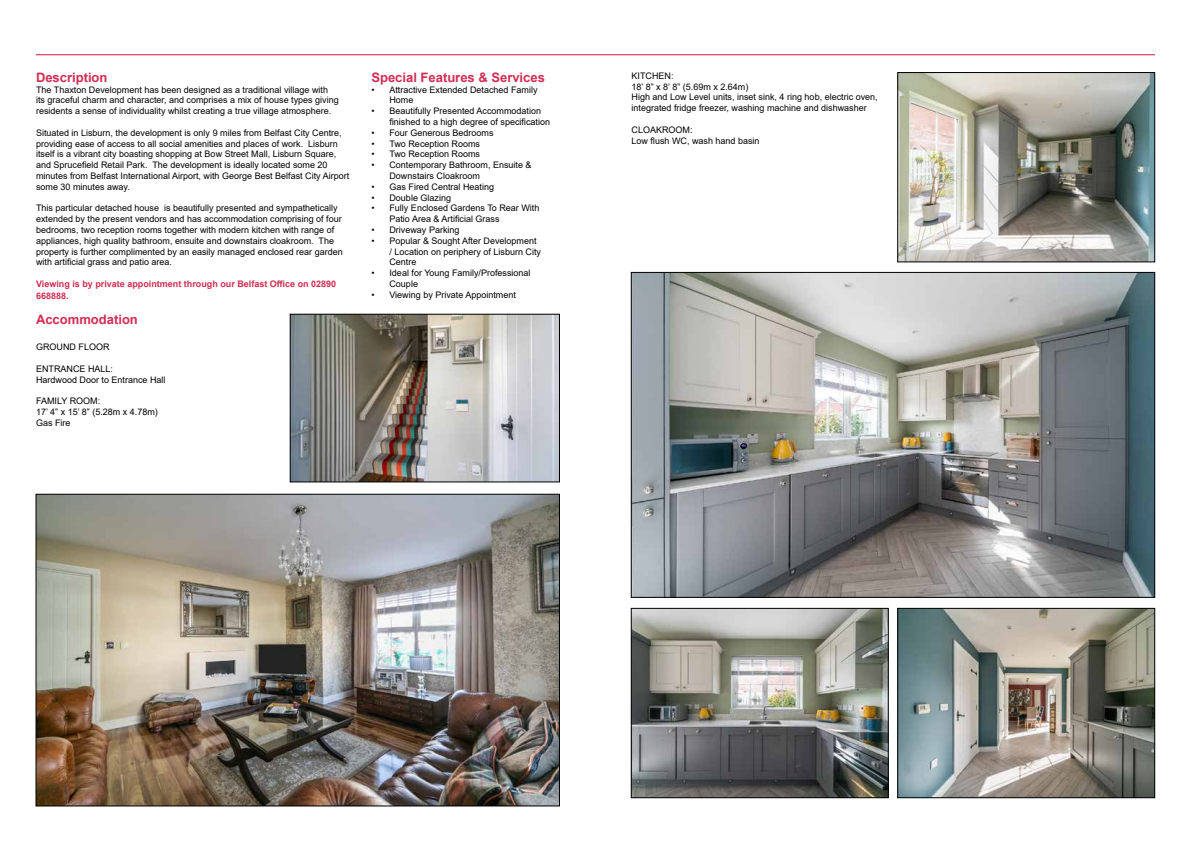
<style>
.page{position:relative;width:1191px;height:842px;background:#fff}
.page>*{position:absolute;margin:0;border:0;box-sizing:border-box;transform-origin:0 0}
.t1{font:700 13px "Arial";color:#d22d52}
.t2{font:9px/10.8px "Arial";color:#000}
.t3{font:700 9px/12px "Arial";color:#d22d52}
</style>
<div class="page">
<hr style="left:36px;top:54px;width:1119px;height:1px;background:#cd163f">
<img style="left:292px;top:316px;width:266px;height:164px">
<div style="left:290px;top:314px;width:270px;height:168px;border:1px solid #000"></div>
<img style="left:38px;top:496px;width:520px;height:308px">
<div style="left:36px;top:494px;width:524px;height:312px;border:1px solid #000"></div>
<img style="left:633px;top:274px;width:520px;height:322px">
<img style="left:633px;top:610px;width:253px;height:186px">
<div style="left:631px;top:608px;width:257px;height:190px;border:1px solid #000"></div>
<img style="left:899px;top:610px;width:254px;height:186px">
<div style="left:897px;top:608px;width:258px;height:190px;border:1px solid #000"></div>
<img style="left:899px;top:74px;width:254px;height:186px">
<div style="left:897px;top:72px;width:258px;height:190px;border:1px solid #000"></div>
<h1 class="t1" style="left:36px;top:68px;width:73px">Description</h1>
<p class="t2" style="left:36px;top:84px;width:304px">The Thaxton Development has been designed as a traditional village with its graceful charm and character, and comprises a mix of house types giving residents a sense of individuality whilst creating a true village atmosphere.</p>
<p class="t2" style="left:36px;top:127px;width:315px">Situated in Lisburn, the development is only 9 miles from Belfast City Centre, providing ease of access to all social amenities and places of work. Lisburn itself is a vibrant city boasting shopping at Bow Street Mall, Lisburn Square, and Sprucefield Retail Park. The development is ideally located some 20 minutes from Belfast International Airport, with George Best Belfast City Airport some 30 minutes away.</p>
<p class="t2" style="left:36px;top:203px;width:308px">This particular detached house is beautifully presented and sympathetically extended by the present vendors and has accommodation comprising of four bedrooms, two reception rooms together with modern kitchen with range of appliances, high quality bathroom, ensuite and downstairs cloakroom. The property is further complimented by an easily managed enclosed rear garden with artificial grass and patio area.</p>
<p class="t3" style="left:36px;top:278px;width:302px">Viewing is by private appointment through our Belfast Office on 02890<br>668888.</p>
<h1 class="t1" style="left:36px;top:310px;width:103px">Accommodation</h1>
<p class="t2" style="left:36px;top:342px;width:75px">GROUND FLOOR</p>
<p class="t2" style="left:36px;top:363px;width:131px">ENTRANCE HALL:<br>Hardwood Door to Entrance Hall</p>
<p class="t2" style="left:36px;top:396px;width:123px">FAMILY ROOM:<br>17’ 4” x 15’ 8” (5.28m x 4.78m)<br>Gas Fire</p>
<h1 class="t1" style="left:371px;top:68px;width:175px">Special Features &amp; Services</h1>
<p class="t2" style="left:389px;top:84px;width:150px;text-indent:-18px">• Attractive Extended Detached Family<br>Home</p>
<p class="t2" style="left:389px;top:106px;width:162px;text-indent:-18px">• Beautifully Presented Accommodation finished to a high degree of specification</p>
<p class="t2" style="left:371px;top:127px;width:124px">• Four Generous Bedrooms</p>
<p class="t2" style="left:371px;top:138px;width:110px">• Two Reception Rooms</p>
<p class="t2" style="left:371px;top:149px;width:110px">• Two Reception Rooms</p>
<p class="t2" style="left:389px;top:160px;width:144px;text-indent:-18px">• Contemporary Bathroom, Ensuite &amp;<br>Downstairs Cloakroom</p>
<p class="t2" style="left:371px;top:181px;width:124px">• Gas Fired Central Heating</p>
<p class="t2" style="left:371px;top:192px;width:81px">• Double Glazing</p>
<p class="t2" style="left:389px;top:203px;width:151px;text-indent:-18px">• Fully Enclosed Gardens To Rear With<br>Patio Area &amp; Artificial Grass</p>
<p class="t2" style="left:371px;top:224px;width:90px">• Driveway Parking</p>
<p class="t2" style="left:389px;top:235px;width:153px;text-indent:-18px">• Popular &amp; Sought After Development / Location on periphery of Lisburn City<br>Centre</p>
<p class="t2" style="left:389px;top:268px;width:143px;text-indent:-18px">• Ideal for Young Family/Professional<br>Couple</p>
<p class="t2" style="left:371px;top:289px;width:146px">• Viewing by Private Appointment</p>
<p class="t2" style="left:631px;top:70px;width:248px">KITCHEN:<br>18’ 8” x 8’ 8” (5.69m x 2.64m)<br>High and Low Level units, inset sink, 4 ring hob, electric oven, integrated fridge freezer, washing machine and dishwasher</p>
<p class="t2" style="left:631px;top:124px;width:130px">CLOAKROOM:<br>Low flush WC, wash hand basin</p>
</div>
